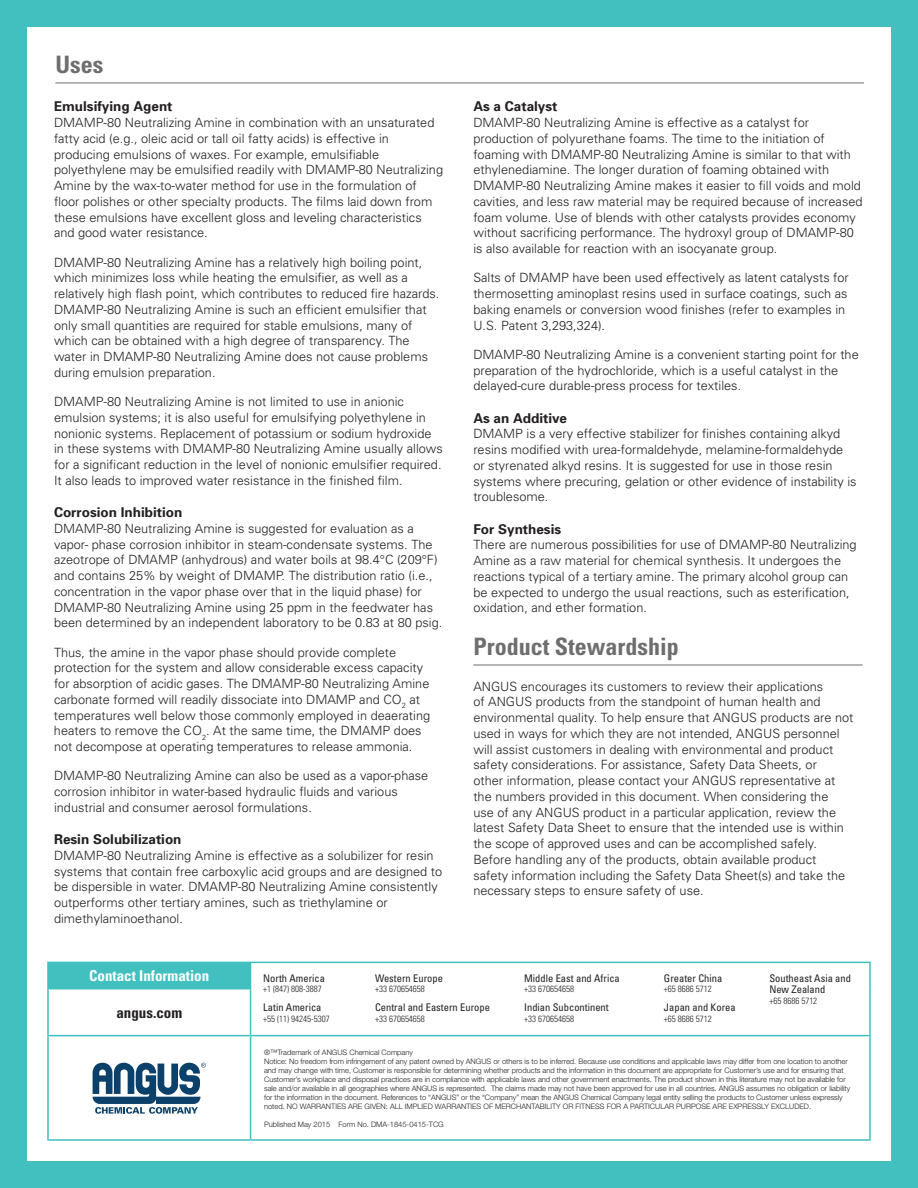
<style>
.page{position:relative;width:918px;height:1188px;background:#42c0bf}
.page>*{position:absolute;margin:0;border:0;box-sizing:border-box;transform-origin:0 0}
.t1{font:700 condensed 24px "Univers";color:#6d6e6d}
.t2{font:700 condensed 15px "Univers";color:#fff}
.t3{font:700 condensed 15px "Univers";color:#231f20}
.t4{font:700 13.5px "Univers";color:#231f20}
.t5{font:300 12.75px/15.8px "Univers";color:#231f20}
.t6{font:condensed 10.5px/11.2px "Univers";color:#231f20}
.t7{font:300 condensed 9px "Univers";color:#231f20}
.t8{font:300 7.5px/9px "Helvetica Neue LT Std";color:#231f20}
</style>
<div class="page">
<div style="left:27px;top:27px;width:864px;height:1134px;background:#fff"></div>
<div style="left:48px;top:962px;width:203px;height:27px;background:#42c0bf"></div>
<hr style="left:47px;top:962px;width:204px;height:1px;background:#42c0bf">
<hr style="left:47px;top:963px;width:2px;height:25px;background:#42c0bf">
<hr style="left:251px;top:962px;width:620px;height:1px;background:#42c0bf">
<hr style="left:869px;top:963px;width:2px;height:26px;background:#42c0bf">
<hr style="left:47px;top:988px;width:204px;height:1px;background:#42c0bf">
<hr style="left:47px;top:989px;width:2px;height:46px;background:#42c0bf">
<hr style="left:250px;top:989px;width:1px;height:46px;background:#42c0bf">
<hr style="left:869px;top:989px;width:2px;height:46px;background:#42c0bf">
<hr style="left:47px;top:1035px;width:204px;height:1px;background:#42c0bf">
<hr style="left:47px;top:1036px;width:2px;height:103px;background:#42c0bf">
<hr style="left:251px;top:1035px;width:620px;height:1px;background:#42c0bf">
<hr style="left:250px;top:1036px;width:1px;height:103px;background:#42c0bf">
<hr style="left:869px;top:1036px;width:2px;height:103px;background:#42c0bf">
<hr style="left:47px;top:1139px;width:204px;height:2px;background:#42c0bf">
<hr style="left:251px;top:1139px;width:620px;height:2px;background:#42c0bf">
<svg style="left:93px;top:1063px;width:113px;height:51px"></svg>
<hr style="left:55px;top:83px;width:809px;height:1px;background:#6d6e6d">
<hr style="left:473px;top:665px;width:390px;height:1px;background:#6d6e6d">
<h1 class="t1" style="left:55px;top:49px;width:49px">Uses</h1>
<p class="t4" style="left:54px;top:98px;width:120px">Emulsifying Agent</p>
<p class="t5" style="left:54px;top:114px;width:391px">DMAMP-80 Neutralizing Amine in combination with an unsaturated fatty acid (e.g., oleic acid or tall oil fatty acids) is effective in producing emulsions of waxes. For example, emulsifiable polyethylene may be emulsified readily with DMAMP-80 Neutralizing Amine by the wax-to-water method for use in the formulation of floor polishes or other specialty products. The films laid down from these emulsions have excellent gloss and leveling characteristics and good water resistance.</p>
<p class="t5" style="left:54px;top:254px;width:387px">DMAMP-80 Neutralizing Amine has a relatively high boiling point, which minimizes loss while heating the emulsifier, as well as a relatively high flash point, which contributes to reduced fire hazards.<br>DMAMP-80 Neutralizing Amine is such an efficient emulsifier that only small quantities are required for stable emulsions, many of which can be obtained with a high degree of transparency. The water in DMAMP-80 Neutralizing Amine does not cause problems during emulsion preparation.</p>
<p class="t5" style="left:54px;top:393px;width:390px">DMAMP-80 Neutralizing Amine is not limited to use in anionic emulsion systems; it is also useful for emulsifying polyethylene in nonionic systems. Replacement of potassium or sodium hydroxide in these systems with DMAMP-80 Neutralizing Amine usually allows for a significant reduction in the level of nonionic emulsifier required.<br>It also leads to improved water resistance in the finished film.</p>
<p class="t4" style="left:54px;top:504px;width:130px">Corrosion Inhibition</p>
<p class="t5" style="left:54px;top:520px;width:390px">DMAMP-80 Neutralizing Amine is suggested for evaluation as a vapor- phase corrosion inhibitor in steam-condensate systems. The azeotrope of DMAMP (anhydrous) and water boils at 98.4°C (209°F) and contains 25% by weight of DMAMP. The distribution ratio (i.e., concentration in the vapor phase over that in the liquid phase) for DMAMP-80 Neutralizing Amine using 25 ppm in the feedwater has been determined by an independent laboratory to be 0.83 at 80 psig.</p>
<p class="t5" style="left:54px;top:644px;width:378px">Thus, the amine in the vapor phase should provide complete protection for the system and allow considerable excess capacity for absorption of acidic gases. The DMAMP-80 Neutralizing Amine carbonate formed will readily dissociate into DMAMP and CO<sub>2</sub> at temperatures well below those commonly employed in deaerating heaters to remove the CO<sub>2</sub>. At the same time, the DMAMP does not decompose at operating temperatures to release ammonia.</p>
<p class="t5" style="left:54px;top:768px;width:376px">DMAMP-80 Neutralizing Amine can also be used as a vapor-phase corrosion inhibitor in water-based hydraulic fluids and various industrial and consumer aerosol formulations.</p>
<p class="t4" style="left:54px;top:831px;width:129px">Resin Solubilization</p>
<p class="t5" style="left:54px;top:847px;width:390px">DMAMP-80 Neutralizing Amine is effective as a solubilizer for resin systems that contain free carboxylic acid groups and are designed to be dispersible in water. DMAMP-80 Neutralizing Amine consistently outperforms other tertiary amines, such as triethylamine or dimethylaminoethanol.</p>
<p class="t4" style="left:473px;top:98px;width:86px">As a Catalyst</p>
<p class="t5" style="left:473px;top:114px;width:391px">DMAMP-80 Neutralizing Amine is effective as a catalyst for production of polyurethane foams. The time to the initiation of foaming with DMAMP-80 Neutralizing Amine is similar to that with ethylenediamine. The longer duration of foaming obtained with DMAMP-80 Neutralizing Amine makes it easier to fill voids and mold cavities, and less raw material may be required because of increased foam volume. Use of blends with other catalysts provides economy without sacrificing performance. The hydroxyl group of DMAMP-80 is also available for reaction with an isocyanate group.</p>
<p class="t5" style="left:473px;top:270px;width:377px">Salts of DMAMP have been used effectively as latent catalysts for thermosetting aminoplast resins used in surface coatings, such as baking enamels or conversion wood finishes (refer to examples in U.S. Patent 3,293,324).</p>
<p class="t5" style="left:473px;top:346px;width:387px">DMAMP-80 Neutralizing Amine is a convenient starting point for the preparation of the hydrochloride, which is a useful catalyst in the delayed-cure durable-press process for textiles.</p>
<p class="t4" style="left:473px;top:410px;width:95px">As an Additive</p>
<p class="t5" style="left:473px;top:426px;width:385px">DMAMP is a very effective stabilizer for finishes containing alkyd resins modified with urea-formaldehyde, melamine-formaldehyde or styrenated alkyd resins. It is suggested for use in those resin systems where precuring, gelation or other evidence of instability is troublesome.</p>
<p class="t4" style="left:473px;top:521px;width:89px">For Synthesis</p>
<p class="t5" style="left:473px;top:537px;width:385px">There are numerous possibilities for use of DMAMP-80 Neutralizing Amine as a raw material for chemical synthesis. It undergoes the reactions typical of a tertiary amine. The primary alcohol group can be expected to undergo the usual reactions, such as esterification, oxidation, and ether formation.</p>
<h1 class="t1" style="left:473px;top:631px;width:207px">Product Stewardship</h1>
<p class="t5" style="left:473px;top:678px;width:382px">ANGUS encourages its customers to review their applications<br>of ANGUS products from the standpoint of human health and environmental quality. To help ensure that ANGUS products are not used in ways for which they are not intended, ANGUS personnel will assist customers in dealing with environmental and product safety considerations. For assistance, Safety Data Sheets, or<br>other information, please contact your ANGUS representative at the numbers provided in this document. When considering the<br>use of any ANGUS product in a particular application, review the latest Safety Data Sheet to ensure that the intended use is within the scope of approved uses and can be accomplished safely.<br>Before handling any of the products, obtain available product safety information including the Safety Data Sheet(s) and take the necessary steps to ensure safety of use.</p>
<p class="t2" style="left:89px;top:967px;width:122px">Contact Information</p>
<p class="t3" style="left:116px;top:1003px;width:67px">angus.com</p>
<p class="t6" style="left:263px;top:972px;width:63px">North America</p>
<p class="t7" style="left:263px;top:984px;width:60px">+1 (847) 808-3887</p>
<p class="t6" style="left:263px;top:1001px;width:60px">Latin America</p>
<p class="t7" style="left:263px;top:1013px;width:68px">+55 (11) 94245-5307</p>
<p class="t6" style="left:375px;top:972px;width:69px">Western Europe</p>
<p class="t7" style="left:375px;top:984px;width:51px">+33 670654658</p>
<p class="t6" style="left:375px;top:1001px;width:116px">Central and Eastern Europe</p>
<p class="t7" style="left:375px;top:1013px;width:51px">+33 670654658</p>
<p class="t6" style="left:524px;top:972px;width:97px">Middle East and Africa</p>
<p class="t7" style="left:524px;top:984px;width:51px">+33 670654658</p>
<p class="t6" style="left:524px;top:1001px;width:86px">Indian Subcontinent</p>
<p class="t7" style="left:524px;top:1013px;width:51px">+33 670654658</p>
<p class="t6" style="left:664px;top:972px;width:60px">Greater China</p>
<p class="t7" style="left:664px;top:984px;width:49px">+65 8686 5712</p>
<p class="t6" style="left:664px;top:1001px;width:73px">Japan and Korea</p>
<p class="t7" style="left:664px;top:1013px;width:49px">+65 8686 5712</p>
<p class="t6" style="left:769px;top:972px;width:83px">Southeast Asia and<br>New Zealand</p>
<p class="t7" style="left:769px;top:995px;width:49px">+65 8686 5712</p>
<p class="t8" style="left:264px;top:1047px;width:588px">®™Trademark of ANGUS Chemical Company<br>Notice: No freedom from infringement of any patent owned by ANGUS or others is to be inferred. Because use conditions and applicable laws may differ from one location to another and may change with time, Customer is responsible for determining whether products and the information in this document are appropriate for Customer’s use and for ensuring that Customer’s workplace and disposal practices are in compliance with applicable laws and other government enactments. The product shown in this literature may not be available for sale and/or available in all geographies where ANGUS is represented. The claims made may not have been approved for use in all countries. ANGUS assumes no obligation or liability for the information in the document. References to “ANGUS” or the “Company” mean the ANGUS Chemical Company legal entity selling the products to Customer unless expressly noted. NO WARRANTIES ARE GIVEN: ALL IMPLIED WARRANTIES OF MERCHANTABILITY OR FITNESS FOR A PARTICULAR PURPOSE ARE EXPRESSLY EXCLUDED.</p>
<p class="t8" style="left:264px;top:1119px;width:181px">Published May 2015 Form No. DMA-1845-0415-TCG</p>
</div>
